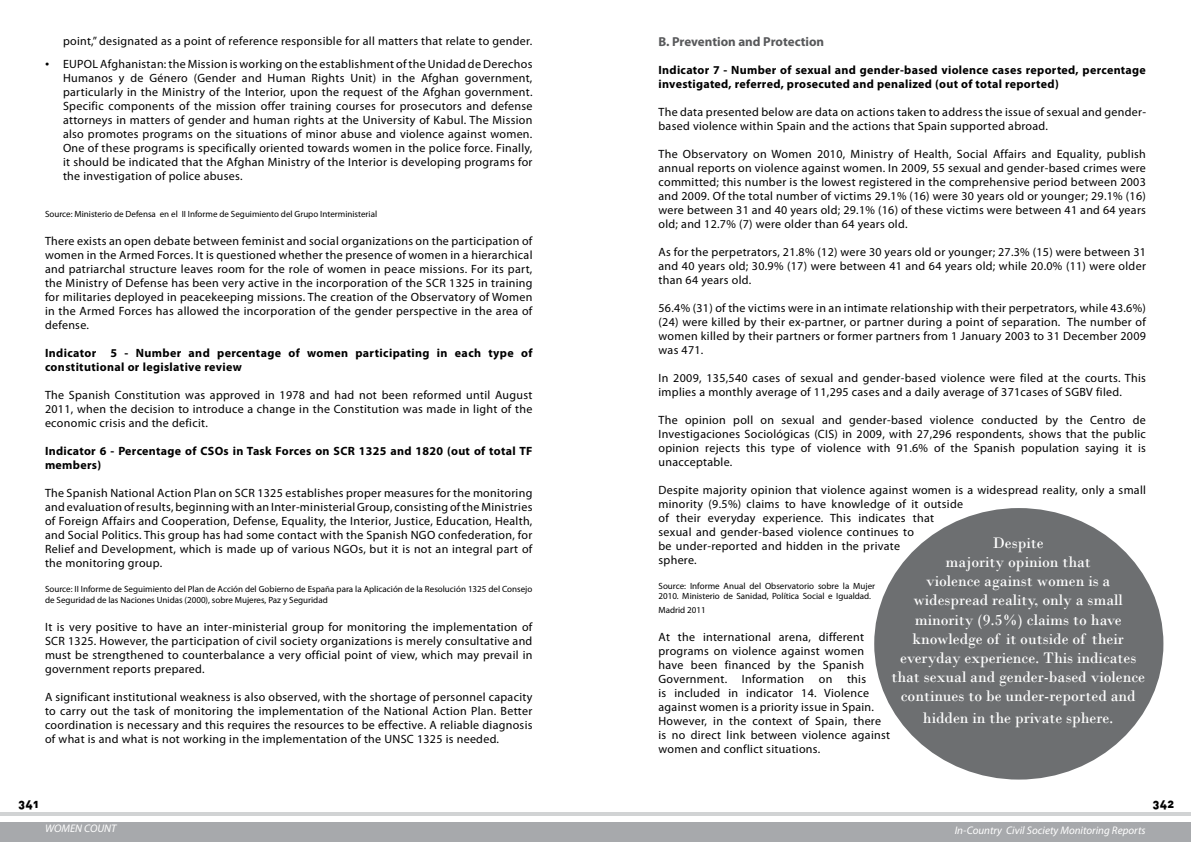
<style>
.page{position:relative;width:1191px;height:842px;background:#fff}
.page>*{position:absolute;margin:0;border:0;box-sizing:border-box;transform-origin:0 0}
.t1{font:16px/19.2px "Bodoni";color:#fff;text-align:center}
.t2{font:700 13px "Myriad Pro";color:#58595b}
.t3{font:12px/14px "Myriad Pro";letter-spacing:.025em;color:#000;text-align:justify}
.t4{font:700 12px/14px "Myriad Pro";letter-spacing:.025em;color:#000}
.t5{font:12px "DIN Black Alternate";letter-spacing:.025em;color:#000}
.t6{font:italic 11px "Myriad Pro";color:#fff}
.t7{font:9px/10.8px "Myriad Pro";color:#000}
.s1{font-family:"Times New Roman"}
</style>
<div class="page">
<div style="left:0;top:822px;width:595px;height:20px;background:#a7a9ac"></div>
<hr style="left:0;top:812px;width:595px;height:4px;background:#d1d3d4">
<div style="left:595px;top:822px;width:596px;height:20px;background:#a7a9ac"></div>
<hr style="left:595px;top:812px;width:596px;height:4px;background:#d1d3d4">
<div style="left:874px;top:508px;width:289px;height:271px;background:#6d6f71;border-radius:50%"></div>
<p class="t3" style="left:63px;top:34px;width:471px">point,” designated as a point of reference responsible for all matters that relate to gender.</p>
<p class="t3" style="left:63px;top:57px;width:471px;text-indent:-18px"><span class="s1">•</span> EUPOL Afghanistan: the Mission is working on the establishment of the Unidad de Derechos Humanos y de Género (Gender and Human Rights Unit) in the Afghan government, particularly in the Ministry of the Interior, upon the request of the Afghan government.<br>Specific components of the mission offer training courses for prosecutors and defense attorneys in matters of gender and human rights at the University of Kabul. The Mission also promotes programs on the situations of minor abuse and violence against women.<br>One of these programs is specifically oriented towards women in the police force. Finally, it should be indicated that the Afghan Ministry of the Interior is developing programs for the investigation of police abuses.</p>
<p class="t7" style="left:45px;top:208px;width:334px">Source: Ministerio de Defensa en el II Informe de Seguimiento del Grupo Interministerial</p>
<p class="t3" style="left:45px;top:234px;width:489px">There exists an open debate between feminist and social organizations on the participation of women in the Armed Forces. It is questioned whether the presence of women in a hierarchical and patriarchal structure leaves room for the role of women in peace missions. For its part, the Ministry of Defense has been very active in the incorporation of the SCR 1325 in training for militaries deployed in peacekeeping missions. The creation of the Observatory of Women in the Armed Forces has allowed the incorporation of the gender perspective in the area of defense.</p>
<p class="t4" style="left:45px;top:346px;width:489px">Indicator 5 - Number and percentage of women participating in each type of constitutional or legislative review</p>
<p class="t3" style="left:45px;top:388px;width:489px">The Spanish Constitution was approved in 1978 and had not been reformed until August 2011, when the decision to introduce a change in the Constitution was made in light of the economic crisis and the deficit.</p>
<p class="t4" style="left:45px;top:444px;width:489px">Indicator 6 - Percentage of CSOs in Task Forces on SCR 1325 and 1820 (out of total TF members)</p>
<p class="t3" style="left:45px;top:486px;width:489px">The Spanish National Action Plan on SCR 1325 establishes proper measures for the monitoring and evaluation of results, beginning with an Inter-ministerial Group, consisting of the Ministries of Foreign Affairs and Cooperation, Defense, Equality, the Interior, Justice, Education, Health, and Social Politics. This group has had some contact with the Spanish NGO confederation, for Relief and Development, which is made up of various NGOs, but it is not an integral part of the monitoring group.</p>
<p class="t7" style="left:45px;top:583px;width:489px">Source: II Informe de Seguimiento del Plan de Acción del Gobierno de España para la Aplicación de la Resolución 1325 del Consejo de Seguridad de las Naciones Unidas (2000), sobre Mujeres, Paz y Seguridad</p>
<p class="t3" style="left:45px;top:619px;width:489px">It is very positive to have an inter-ministerial group for monitoring the implementation of SCR 1325. However, the participation of civil society organizations is merely consultative and must be strengthened to counterbalance a very official point of view, which may prevail in government reports prepared.</p>
<p class="t3" style="left:45px;top:689px;width:489px">A significant institutional weakness is also observed, with the shortage of personnel capacity to carry out the task of monitoring the implementation of the National Action Plan. Better coordination is necessary and this requires the resources to be effective. A reliable diagnosis of what is and what is not working in the implementation of the UNSC 1325 is needed.</p>
<p class="t2" style="left:658px;top:33px;width:167px">B. Prevention and Protection</p>
<p class="t4" style="left:658px;top:62px;width:489px">Indicator 7 - Number of sexual and gender-based violence cases reported, percentage investigated, referred, prosecuted and penalized (out of total reported)</p>
<p class="t3" style="left:658px;top:105px;width:489px">The data presented below are data on actions taken to address the issue of sexual and gender&shy;based violence within Spain and the actions that Spain supported abroad.</p>
<p class="t3" style="left:658px;top:147px;width:489px">The Observatory on Women 2010, Ministry of Health, Social Affairs and Equality, publish annual reports on violence against women. In 2009, 55 sexual and gender-based crimes were committed; this number is the lowest registered in the comprehensive period between 2003 and 2009. Of the total number of victims 29.1% (16) were 30 years old or younger; 29.1% (16) were between 31 and 40 years old; 29.1% (16) of these victims were between 41 and 64 years old; and 12.7% (7) were older than 64 years old.</p>
<p class="t3" style="left:658px;top:245px;width:489px">As for the perpetrators, 21.8% (12) were 30 years old or younger; 27.3% (15) were between 31 and 40 years old; 30.9% (17) were between 41 and 64 years old; while 20.0% (11) were older than 64 years old.</p>
<p class="t3" style="left:658px;top:301px;width:489px">56.4% (31) of the victims were in an intimate relationship with their perpetrators, while 43.6%) (24) were killed by their ex-partner, or partner during a point of separation. The number of women killed by their partners or former partners from 1 January 2003 to 31 December 2009 was 471.</p>
<p class="t3" style="left:658px;top:371px;width:489px">In 2009, 135,540 cases of sexual and gender-based violence were filed at the courts. This implies a monthly average of 11,295 cases and a daily average of 371cases of SGBV filed.</p>
<p class="t3" style="left:658px;top:413px;width:489px">The opinion poll on sexual and gender-based violence conducted by the Centro de Investigaciones Sociológicas (CIS) in 2009, with 27,296 respondents, shows that the public opinion rejects this type of violence with 91.6% of the Spanish population saying it is unacceptable.</p>
<p class="t3" style="left:658px;top:483px;width:489px;text-align:left">Despite majority opinion that violence against women is a widespread reality, only a small minority (9.5%) claims to have knowledge of it outside<br>of their everyday experience. This indicates that<br>sexual and gender-based violence continues to<br>be under-reported and hidden in the private<br>sphere.</p>
<p class="t7" style="left:658px;top:580px;width:218px">Source: Informe Anual del Observatorio sobre la Mujer<br>2010. Ministerio de Sanidad, Política Social e Igualdad.</p>
<p class="t7" style="left:658px;top:605px;width:49px">Madrid 2011</p>
<p class="t3" style="left:658px;top:630px;width:233px;text-align:left">At the international arena, different programs on violence against women have been financed by the Spanish Government. Information on this<br>is included in indicator 14. Violence against women is a priority issue in Spain.<br>However, in the context of Spain, there is no direct link between violence against women and conflict situations.</p>
<p class="t1" style="left:891px;top:533px;width:255px">Despite<br>majority opinion that<br>violence against women is a widespread reality, only a small minority (9.5%) claims to have knowledge of it outside of their everyday experience. This indicates that sexual and gender-based violence continues to be under-reported and</p>
<h1 class="t1" style="left:923px;top:708px;width:192px">hidden in the private sphere.</h1>
<p class="t5" style="left:19px;top:796px;width:22px">341</p>
<p class="t5" style="left:1152px;top:795px;width:23px">342</p>
<p class="t6" style="left:45px;top:822px;width:73px">WOMEN COUNT</p>
<p class="t6" style="left:954px;top:823px;width:192px">In-Country Civil Society Monitoring Reports</p>
</div>
